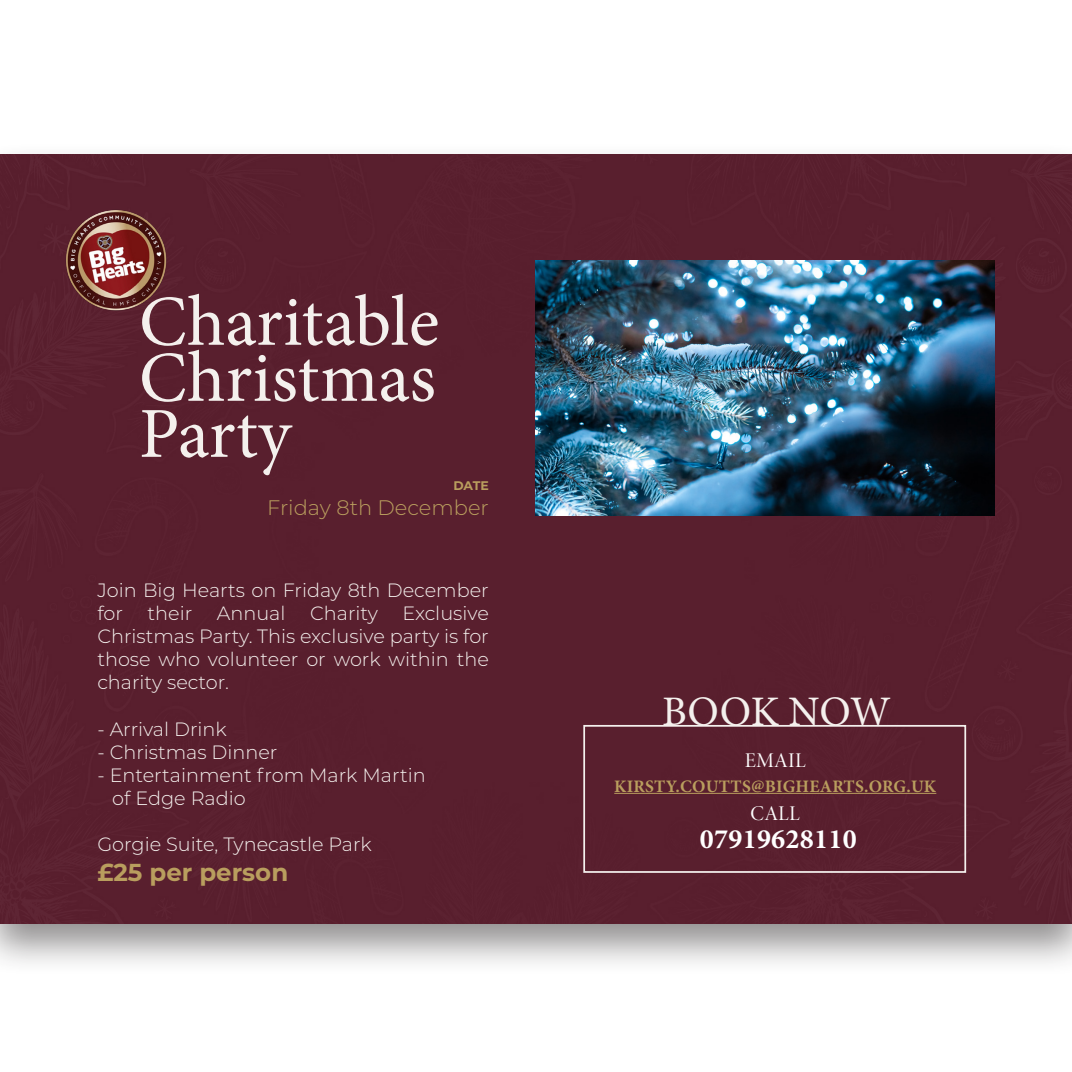
<style>
.page{position:relative;width:1072px;height:1072px;background:#fff}
.page>*{position:absolute;margin:0;border:0;box-sizing:border-box;transform-origin:0 0}
.t1{font:71.75px/56px "Minion Pro";letter-spacing:-.005em;color:#f4f0ed;text-align:justify}
.t2{font:42px "Minion Pro";letter-spacing:-.005em;color:#f4f0ed}
.t3{font:700 28px "Minion Pro";letter-spacing:.01em;color:#fff}
.t4{font:700 24.5px "Montserrat";color:#b99e5e}
.t5{font:300 21px "Montserrat";color:#b99e5e}
.t6{font:21px "Minion Pro Disp";letter-spacing:.01em;color:#fff}
.t7{font:300 19.25px/23.1px "Montserrat";color:#f4f0ed}
.t8{font:700 17.5px "Minion Pro";letter-spacing:.01em;color:#b99e5e}
.t9{font:700 12.42px "Montserrat";color:#b99e5e}
</style>
<div class="page">
<div style="left:0;top:141px;width:1071px;height:835px;background:#231f20;opacity:.5"></div>
<div style="left:0;top:155px;width:1071px;height:769px;background:#591f2e"></div>
<img style="left:536px;top:260px;width:458px;height:255px">
<img style="left:55px;top:199px;width:123px;height:123px">
<div style="left:583px;top:725px;width:383px;height:147px;border:2px solid #f4f0ed"></div>
<hr style="left:614px;top:793px;width:322px;height:1px;background:#b99e5e">
<p class="t1" style="left:139px;top:294px;width:302px">Charitable Christmas Party</p>
<p class="t9" style="left:453px;top:477px;width:37px">DATE</p>
<p class="t5" style="left:267px;top:494px;width:223px">Friday 8th December</p>
<p class="t7" style="left:97px;top:578px;width:393px">Join Big Hearts on Friday 8th December for</p>
<p class="t7" style="left:97px;top:601px;width:393px;text-align:justify;text-indent:305px">Exclusive Christmas Party. This exclusive party is for those who volunteer or work within the charity sector.</p>
<p class="t7" style="left:97px;top:716px;width:131px">- Arrival Drink</p>
<p class="t7" style="left:97px;top:739px;width:182px">- Christmas Dinner</p>
<p class="t7" style="left:97px;top:763px;width:330px">- Entertainment from Mark Martin</p>
<p class="t7" style="left:112px;top:786px;width:135px">of Edge Radio</p>
<p class="t7" style="left:97px;top:832px;width:276px">Gorgie Suite, Tynecastle Park</p>
<p class="t4" style="left:97px;top:854px;width:192px">£25 per person</p>
<p class="t7" style="left:148px;top:601px;width:46px">their</p>
<p class="t7" style="left:217px;top:601px;width:70px">Annual</p>
<p class="t7" style="left:310px;top:601px;width:70px">Charity</p>
<p class="t2" style="left:662px;top:683px;width:230px">BOOK NOW</p>
<p class="t6" style="left:744px;top:747px;width:63px">EMAIL</p>
<p class="t8" style="left:614px;top:773px;width:323px">KIRSTY.COUTTS@BIGHEARTS.ORG.UK</p>
<p class="t6" style="left:750px;top:800px;width:51px">CALL</p>
<p class="t3" style="left:700px;top:819px;width:158px">07919628110</p>
</div>
